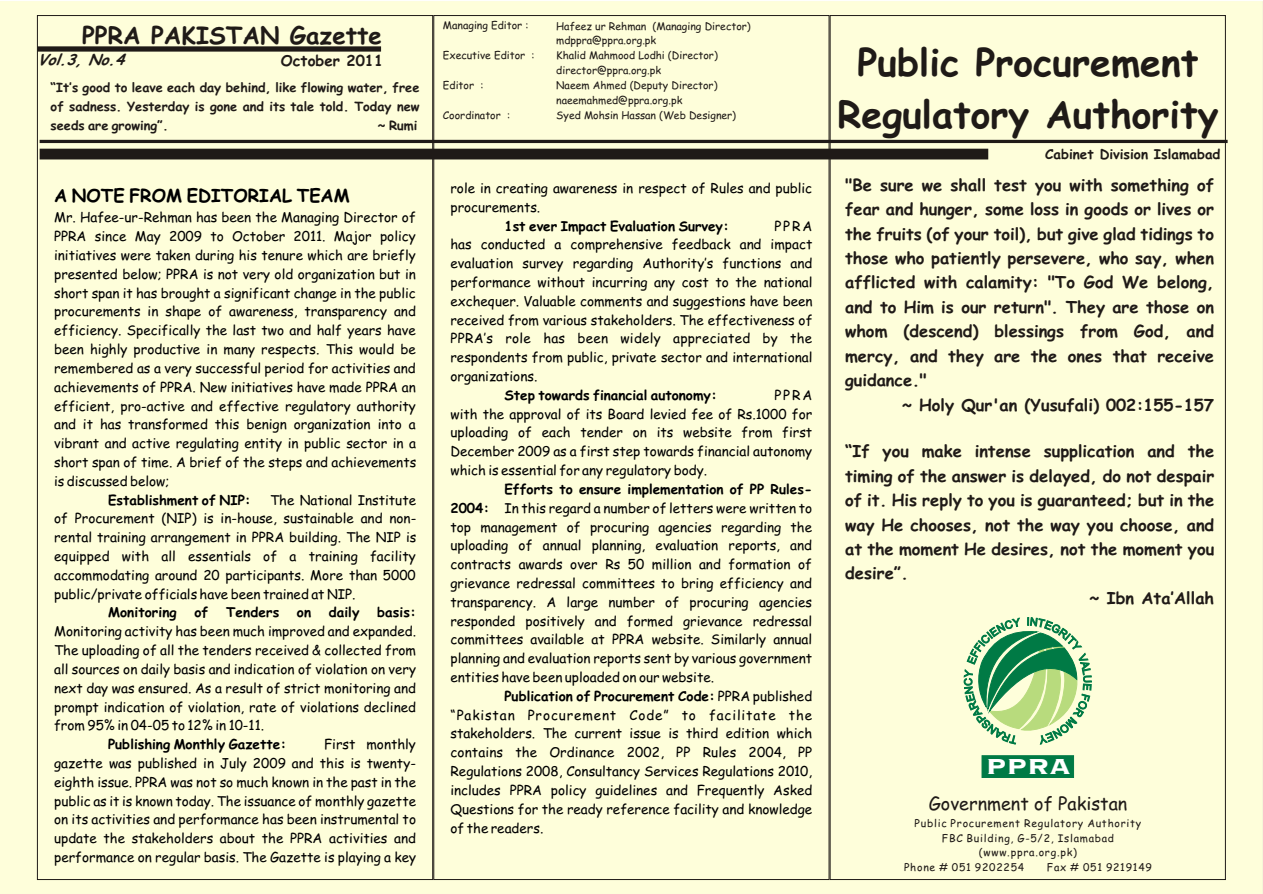
<style>
.page{position:relative;width:1263px;height:894px;background:#fff}
.page>*{position:absolute;margin:0;border:0;box-sizing:border-box;transform-origin:0 0}
.t1{font:700 37.5px/52.2px "Comic Sans MS";color:#1f1a17;text-align:center}
.t2{font:28.5px "Copprpl Goth Hv BT";color:#fff;scale:1.09 1}
.t3{font:700 24px "Comic Sans MS";color:#1f1a17}
.t4{font:700 18px "Comic Sans MS";color:#000}
.t5{font:18px "Comic Sans MS";color:#1f1a17}
.t6{font:700 16.5px/24.5px "Comic Sans MS";color:#1f1a17;text-align:justify}
.t7{font:700 15px "Comic Sans MS";color:#1f1a17}
.t8{font:italic 700 15px "Comic Sans MS";color:#1f1a17}
.t9{font:13.5px/18.8px "Comic Sans MS";color:#000;text-align:justify}
.t10{font:700 13.5px "Comic Sans MS";color:#000}
.t11{font:700 13.5px "Comic Sans MS";color:#1f1a17}
.t12{font:700 12.75px/18.9px "Comic Sans MS";color:#1f1a17;text-align:justify}
.t13{font:10.5px "Comic Sans MS";color:#1f1a17}
.t14{font:10.5px "Comic Sans MS";letter-spacing:.07em;color:#1f1a17}
.s1{font-weight:700}
</style>
<div class="page">
<div style="left:0;top:1px;width:1263px;height:893px;background:#fefeda"></div>
<div style="left:40px;top:149px;width:948px;height:10px;background:#1f1a17"></div>
<hr style="left:40px;top:140px;width:1188px;height:3px;background:#1f1a17">
<div style="left:37px;top:46px;width:344px;height:6px;background:#1f1a17"></div>
<svg style="left:964px;top:618px;width:127px;height:187px;background:#b7d9aa"></svg>
<h3 class="t3" style="left:82px;top:25px;width:301px">PPRA PAKISTAN Gazette</h3>
<p class="t8" style="left:37px;top:53px;width:94px">Vol.3,No.4</p>
<p class="t7" style="left:281px;top:54px;width:104px">October 2011</p>
<p class="t12" style="left:51px;top:80px;width:370px">“It’s good to leave each day behind, like flowing water, free of sadness. Yesterday is gone and its tale told. Today new seeds are growing”.</p>
<p class="t12" style="left:378px;top:117px;width:41px">~ Rumi</p>
<h3 class="t4" style="left:54px;top:188px;width:297px">A NOTE FROM EDITORIAL TEAM</h3>
<p class="t9" style="left:54px;top:210px;width:364px">Mr. Hafee-ur-Rehman has been the Managing Director of PPRA since May 2009 to October 2011. Major policy initiatives were taken during his tenure which are briefly presented below; PPRA is not very old organization but in short span it has brought a significant change in the public procurements in shape of awareness, transparency and efficiency. Specifically the last two and half years have been highly productive in many respects. This would be remembered as a very successful period for activities and achievements of PPRA. New initiatives have made PPRA an efficient, pro-active and effective regulatory authority and it has transformed this benign organization into a vibrant and active regulating entity in public sector in a short span of time. A brief of the steps and achievements is discussed below;</p>
<p class="t10" style="left:108px;top:494px;width:144px">Establishment of NIP:</p>
<p class="t9" style="left:54px;top:492px;width:364px;text-indent:216px">The National Institute of Procurement (NIP) is in-house, sustainable and non&shy;rental training arrangement in PPRA building. The NIP is equipped with all essentials of a training facility accommodating around 20 participants. More than 5000 public/private officials have been trained at NIP.</p>
<p class="t10" style="left:108px;top:607px;width:70px">Monitoring</p>
<p class="t10" style="left:194px;top:607px;width:16px">of</p>
<p class="t10" style="left:226px;top:607px;width:55px">Tenders</p>
<p class="t10" style="left:297px;top:607px;width:16px">on</p>
<p class="t10" style="left:329px;top:607px;width:32px">daily</p>
<p class="t10" style="left:377px;top:607px;width:40px">basis:</p>
<p class="t9" style="left:54px;top:623px;width:364px">Monitoring activity has been much improved and expanded.<br>The uploading of all the tenders received &amp; collected from all sources on daily basis and indication of violation on very next day was ensured. As a result of strict monitoring and prompt indication of violation, rate of violations declined from 95% in 04-05 to 12% in 10-11.</p>
<p class="t10" style="left:108px;top:738px;width:180px">Publishing Monthly Gazette:</p>
<p class="t9" style="left:54px;top:736px;width:364px;text-indent:270px">First monthly gazette was published in July 2009 and this is twenty&shy;eighth issue. PPRA was not so much known in the past in the public as it is known today. The issuance of monthly gazette on its activities and performance has been instrumental to update the stakeholders about the PPRA activities and performance on regular basis. The Gazette is playing a key</p>
<p class="t13" style="left:443px;top:21px;width:87px">Managing Editor :</p>
<p class="t13" style="left:556px;top:21px;width:196px">Hafeez ur Rehman (Managing Director)</p>
<p class="t13" style="left:443px;top:51px;width:93px">Executive Editor :</p>
<p class="t13" style="left:556px;top:51px;width:163px">Khalid Mahmood Lodhi (Director)</p>
<p class="t13" style="left:443px;top:80px;width:42px">Editor :</p>
<p class="t13" style="left:443px;top:110px;width:69px">Coordinator :</p>
<p class="t13" style="left:556px;top:36px;width:102px">mdppra@ppra.org.pk</p>
<p class="t13" style="left:556px;top:66px;width:106px">director@ppra.org.pk</p>
<p class="t13" style="left:556px;top:95px;width:128px">naeemahmed@ppra.org.pk</p>
<p class="t13" style="left:556px;top:81px;width:163px">Naeem Ahmed (Deputy Director)</p>
<p class="t13" style="left:556px;top:110px;width:181px">Syed Mohsin Hassan (Web Designer)</p>
<p class="t9" style="left:450px;top:180px;width:363px">role in creating awareness in respect of Rules and public procurements.</p>
<p class="t10" style="left:504px;top:220px;width:226px">1st ever Impact Evaluation Survey:</p>
<p class="t9" style="left:450px;top:218px;width:364px;text-indent:324px">PPRA has conducted a comprehensive feedback and impact evaluation survey regarding Authority’s functions and performance without incurring any cost to the national exchequer. Valuable comments and suggestions have been received from various stakeholders. The effectiveness of PPRA’s role has been widely appreciated by the respondents from public, private sector and international organizations.</p>
<p class="t10" style="left:504px;top:389px;width:214px">Step towards financial autonomy:</p>
<p class="t9" style="left:450px;top:387px;width:363px;text-indent:324px">PPRA with the approval of its Board levied fee of Rs.1000 for uploading of each tender on its website from first December 2009 as a first step towards financial autonomy which is essential for any regulatory body.</p>
<p class="t9" style="left:450px;top:481px;width:363px;text-indent:54px"><span class="s1">Efforts to ensure implementation of PP Rules-2004:</span> In this regard a number of letters were written to top management of procuring agencies regarding the uploading of annual planning, evaluation reports, and contracts awards over Rs 50 million and formation of grievance redressal committees to bring efficiency and transparency. A large number of procuring agencies responded positively and formed grievance redressal committees available at PPRA website. Similarly annual planning and evaluation reports sent by various government entities have been uploaded on our website.</p>
<p class="t9" style="left:450px;top:688px;width:363px;text-indent:54px"><span class="s1">Publication of Procurement Code:</span> PPRA published “Pakistan Procurement Code” to facilitate the stakeholders. The current issue is third edition which contains the Ordinance 2002, PP Rules 2004, PP Regulations 2008, Consultancy Services Regulations 2010, includes PPRA policy guidelines and Frequently Asked Questions for the ready reference facility and knowledge of the readers.</p>
<h1 class="t1" style="left:838px;top:40px;width:382px">Public Procurement<br>Regulatory Authority</h1>
<p class="t11" style="left:1045px;top:148px;width:177px">Cabinet Division Islamabad</p>
<p class="t6" style="left:845px;top:174px;width:370px">"Be sure we shall test you with something of fear and hunger, some loss in goods or lives or the fruits (of your toil), but give glad tidings to those who patiently persevere, who say, when afflicted with calamity: "To God We belong, and to Him is our return". They are those on whom (descend) blessings from God, and mercy, and they are the ones that receive guidance."</p>
<p class="t6" style="left:902px;top:394px;width:313px">~ Holy Qur'an (Yusufali) 002:155-157</p>
<p class="t6" style="left:845px;top:441px;width:371px">“If you make intense supplication and the</p>
<p class="t6" style="left:845px;top:465px;width:371px">timing of the answer is delayed, do not despair</p>
<p class="t6" style="left:845px;top:490px;width:371px">of it. His reply to you is guaranteed; but in the</p>
<p class="t6" style="left:845px;top:514px;width:371px">way He chooses, not the way you choose, and</p>
<p class="t6" style="left:845px;top:539px;width:371px">at the moment He desires, not the moment you</p>
<p class="t6" style="left:845px;top:563px;width:65px">desire”.</p>
<p class="t6" style="left:1090px;top:587px;width:126px">~ Ibn Ata’Allah</p>
<h2 class="t2" style="left:986px;top:752px;width:79px">PPRA</h2>
<h3 class="t5" style="left:929px;top:795px;width:200px">Government of Pakistan</h3>
<p class="t14" style="left:915px;top:819px;width:228px">Public Procurement Regulatory Authority</p>
<p class="t14" style="left:942px;top:833px;width:174px">FBC Building, G-5/2, Islamabad</p>
<p class="t14" style="left:979px;top:848px;width:100px">(www.ppra.org.pk)</p>
<p class="t14" style="left:904px;top:862px;width:122px">Phone # 051 9202254</p>
<p class="t14" style="left:1047px;top:862px;width:106px">Fax # 051 9219149</p>
</div>
